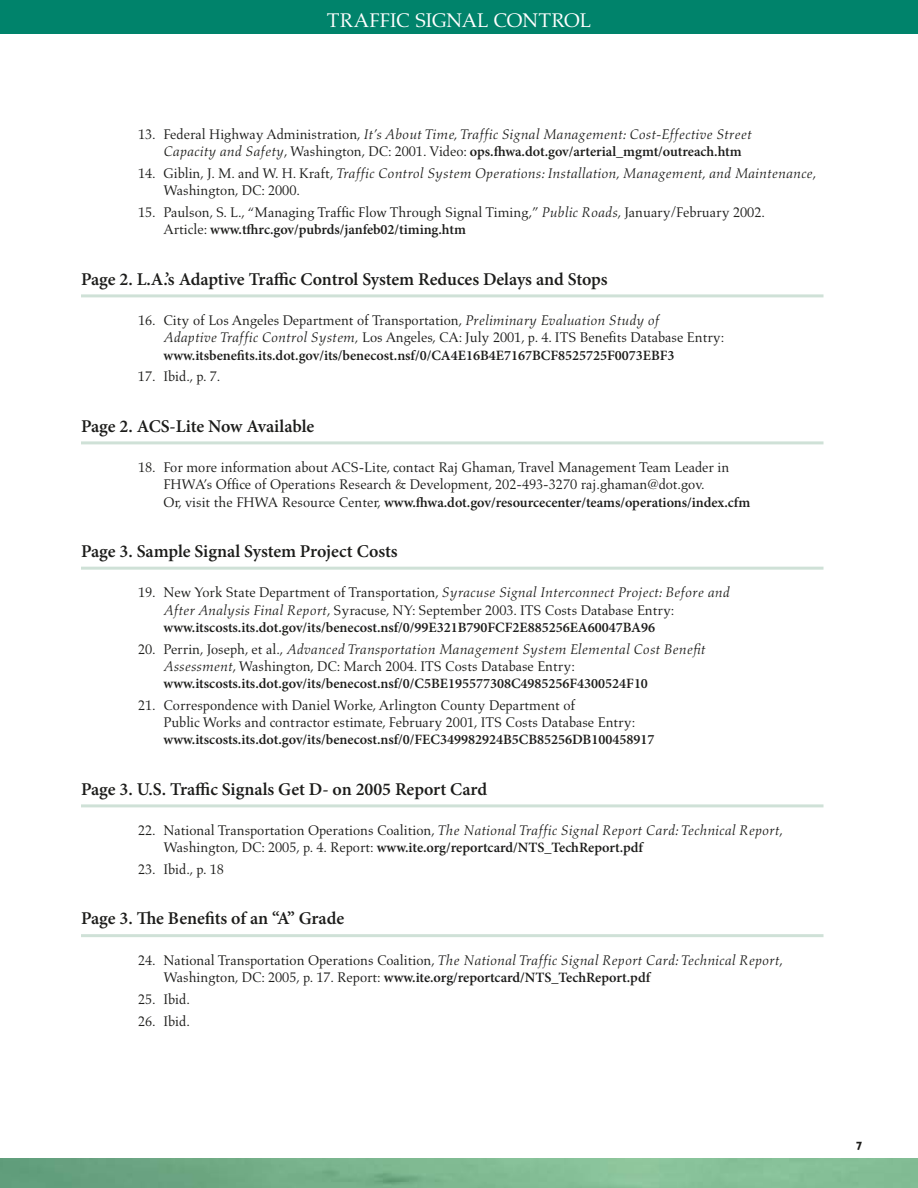
<style>
.page{position:relative;width:918px;height:1188px;background:#fff}
.page>*{position:absolute;margin:0;border:0;box-sizing:border-box;transform-origin:0 0}
.t1{font:20.1px "Aldus LT Std";letter-spacing:-.035em;color:#fff;scale:1.04 1}
.t2{font:600 18px "Minion Pro";letter-spacing:-.005em;color:#1c1c1a}
.t3{font:14.25px/17.2px "Aldus LT Std";color:#1c1c1a}
.t4{font:600 14.25px "Minion Pro";color:#1c1c1a}
.t5{font:italic 14.25px/17.2px "Aldus LT Std";color:#1c1c1a}
.s1{font-style:normal}
.s2{font-family:"Aldus LT Std";font-weight:400;font-style:italic}
.s3{font-family:"Aldus LT Std";font-weight:400}
.s4{font-style:italic}
</style>
<div class="page">
<div style="left:0;top:0;width:918px;height:34px;background:#00836b"></div>
<img style="left:0;top:1158px;width:918px;height:30px">
<hr style="left:81px;top:294px;width:743px;height:3px;background:#cfe1d7">
<hr style="left:81px;top:441px;width:743px;height:3px;background:#cfe1d7">
<hr style="left:81px;top:567px;width:743px;height:3px;background:#cfe1d7">
<hr style="left:81px;top:804px;width:743px;height:3px;background:#cfe1d7">
<hr style="left:81px;top:934px;width:743px;height:3px;background:#cfe1d7">
<h1 class="t1" style="left:327px;top:9px;width:256px">TRAFFIC SIGNAL CONTROL</h1>
<p class="t5" style="left:138px;top:126px;width:615px"><span class="s1">13. Federal Highway Administration,</span> It’s About Time, Traffic Signal Management: Cost-Effective Street</p>
<p class="t4" style="left:163px;top:143px;width:580px"><span class="s2">Capacity and Safety</span><span class="s3">, Washington, DC: 2001. Video:</span> ops.fhwa.dot.gov/arterial_mgmt/outreach.htm</p>
<p class="t5" style="left:163px;top:165px;width:654px;text-indent:-25px"><span class="s1">14. Giblin, J. M. and W. H. Kraft,</span> Traffic Control System Operations: Installation, Management, and Maintenance<span class="s1">,<br>Washington, DC: 2000.</span></p>
<p class="t3" style="left:138px;top:204px;width:629px">15. Paulson, S. L., “Managing Traffic Flow Through Signal Timing,” <span class="s4">Public Roads</span>, January/February 2002.</p>
<p class="t4" style="left:163px;top:221px;width:304px"><span class="s3">Article:</span> www.tfhrc.gov/pubrds/janfeb02/timing.htm</p>
<p class="t2" style="left:81px;top:268px;width:528px">Page 2. L.A.’s Adaptive Traffic Control System Reduces Delays and Stops</p>
<p class="t3" style="left:163px;top:312px;width:562px;text-indent:-25px">16. City of Los Angeles Department of Transportation, <span class="s4">Preliminary Evaluation Study of<br>Adaptive Traffic Control System,</span> Los Angeles, CA: July 2001, p. 4. ITS Benefits Database Entry:</p>
<p class="t4" style="left:164px;top:347px;width:513px">www.itsbenefits.its.dot.gov/its/benecost.nsf/0/CA4E16B4E7167BCF8525725F0073EBF3</p>
<p class="t3" style="left:138px;top:368px;width:84px">17. Ibid., p. 7.</p>
<p class="t2" style="left:81px;top:415px;width:235px">Page 2. ACS-Lite Now Available</p>
<p class="t3" style="left:138px;top:459px;width:593px;text-align:center">18. For more information about ACS-Lite, contact Raj Ghaman, Travel Management Team Leader in<br>FHWA’s Office of Operations Research &amp; Development, 202-493-3270 raj.ghaman@dot.gov.</p>
<p class="t4" style="left:163px;top:494px;width:588px"><span class="s3">Or, visit the FHWA Resource Center,</span> www.fhwa.dot.gov/resourcecenter/teams/operations/index.cfm</p>
<p class="t2" style="left:81px;top:540px;width:318px">Page 3. Sample Signal System Project Costs</p>
<p class="t3" style="left:163px;top:584px;width:568px;text-indent:-25px">19. New York State Department of Transportation, <span class="s4">Syracuse Signal Interconnect Project: Before and<br>After Analysis Final Report</span>, Syracuse, NY: September 2003. ITS Costs Database Entry:</p>
<p class="t4" style="left:164px;top:619px;width:493px">www.itscosts.its.dot.gov/its/benecost.nsf/0/99E321B790FCF2E885256EA60047BA96</p>
<p class="t3" style="left:163px;top:641px;width:544px;text-indent:-25px">20. Perrin, Joseph, et al., <span class="s4">Advanced Transportation Management System Elemental Cost Benefit<br>Assessment</span>, Washington, DC: March 2004. ITS Costs Database Entry:</p>
<p class="t4" style="left:164px;top:675px;width:486px">www.itscosts.its.dot.gov/its/benecost.nsf/0/C5BE195577308C4985256F4300524F10</p>
<p class="t3" style="left:163px;top:697px;width:473px;text-indent:-25px">21. Correspondence with Daniel Worke, Arlington County Department of<br>Public Works and contractor estimate, February 2001, ITS Costs Database Entry:</p>
<p class="t4" style="left:164px;top:731px;width:492px">www.itscosts.its.dot.gov/its/benecost.nsf/0/FEC349982924B5CB85256DB100458917</p>
<p class="t2" style="left:81px;top:778px;width:408px">Page 3. U.S. Traffic Signals Get D- on 2005 Report Card</p>
<p class="t5" style="left:138px;top:822px;width:647px"><span class="s1">22. National Transportation Operations Coalition,</span> The National Traffic Signal Report Card: Technical Report<span class="s1">,</span></p>
<p class="t4" style="left:163px;top:839px;width:481px"><span class="s3">Washington, DC: 2005, p. 4. Report:</span> www.ite.org/reportcard/NTS_TechReport.pdf</p>
<p class="t3" style="left:138px;top:861px;width:88px">23. Ibid., p. 18</p>
<p class="t2" style="left:81px;top:908px;width:265px">Page 3. The Benefits of an “A” Grade</p>
<p class="t5" style="left:138px;top:952px;width:647px"><span class="s1">24. National Transportation Operations Coalition,</span> The National Traffic Signal Report Card: Technical Report<span class="s1">,</span></p>
<p class="t4" style="left:163px;top:969px;width:488px"><span class="s3">Washington, DC: 2005, p. 17. Report:</span> www.ite.org/reportcard/NTS_TechReport.pdf</p>
<p class="t3" style="left:138px;top:991px;width:53px">25. Ibid.</p>
<p class="t3" style="left:138px;top:1013px;width:53px">26. Ibid.</p>
</div>
